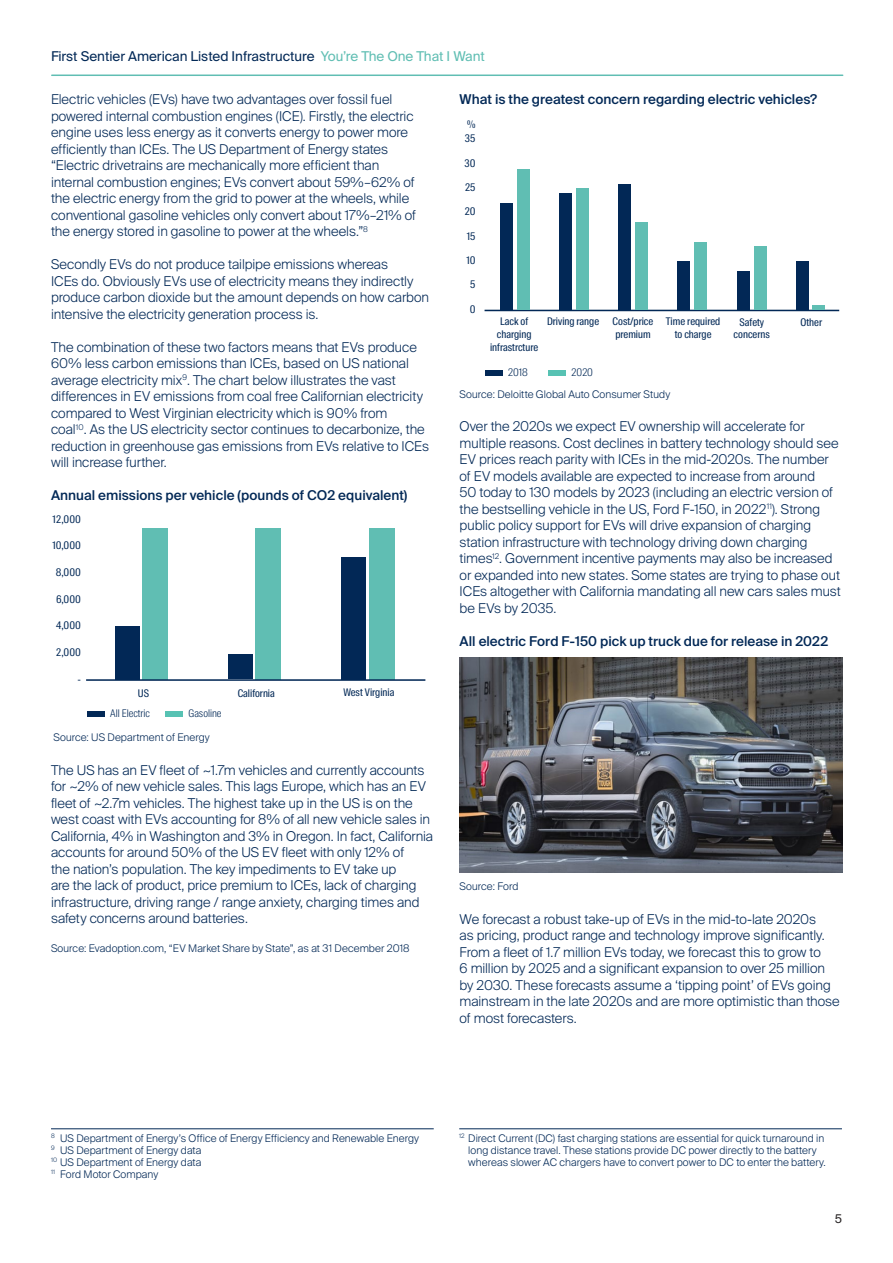
<style>
.page{position:relative;width:893px;height:1263px;background:#fff}
.page>*{position:absolute;margin:0;border:0;box-sizing:border-box;transform-origin:0 0}
.t1{font:300 13.5px/16.5px "Suisse Intl";color:#022856}
.t2{font:500 13.5px "Suisse Intl";color:#022856}
.t3{font:13.5px "Suisse Intl";letter-spacing:-.005em;color:#022856}
.t4{font:12px "Suisse Intl";color:#231f20}
.t5{font:300 10.5px/12px "Suisse Intl";letter-spacing:.005em;color:#022856}
.t6{font:10.5px/12.6px "Suisse Intl Cond";color:#022856;text-align:center}
.t7{font:300 10.5px "Suisse Intl Cond";color:#022856}
.t8{font:300 10.5px "Suisse Intl Cond";color:#022856;scale:1.04 1}
.s1{color:#60beb3}
</style>
<div class="page">
<hr style="left:52px;top:75px;width:791px;height:1px;background:#60beb3">
<div style="left:115px;top:626px;width:24px;height:53px;background:#022856"></div>
<div style="left:228px;top:654px;width:24px;height:25px;background:#022856"></div>
<div style="left:341px;top:557px;width:25px;height:122px;background:#022856"></div>
<div style="left:142px;top:528px;width:26px;height:151px;background:#60beb3"></div>
<div style="left:255px;top:528px;width:26px;height:151px;background:#60beb3"></div>
<div style="left:369px;top:528px;width:26px;height:151px;background:#60beb3"></div>
<div style="left:87px;top:711px;width:18px;height:5px;background:#022856"></div>
<div style="left:166px;top:711px;width:17px;height:5px;background:#57c2b3"></div>
<hr style="left:86px;top:679px;width:339px;height:2px;background:#022856">
<div style="left:485px;top:371px;width:17px;height:5px;background:#022856"></div>
<div style="left:548px;top:371px;width:18px;height:5px;background:#57c2b3"></div>
<hr style="left:485px;top:310px;width:354px;height:1px;background:#022856">
<div style="left:500px;top:204px;width:13px;height:106px;background:#022856"></div>
<div style="left:517px;top:169px;width:12px;height:141px;background:#60beb3"></div>
<div style="left:576px;top:188px;width:13px;height:122px;background:#60beb3"></div>
<div style="left:635px;top:222px;width:13px;height:88px;background:#60beb3"></div>
<div style="left:694px;top:242px;width:13px;height:68px;background:#60beb3"></div>
<div style="left:754px;top:246px;width:12px;height:64px;background:#60beb3"></div>
<div style="left:812px;top:305px;width:13px;height:5px;background:#60beb3"></div>
<div style="left:559px;top:193px;width:12px;height:117px;background:#022856"></div>
<div style="left:619px;top:184px;width:12px;height:126px;background:#022856"></div>
<div style="left:677px;top:262px;width:13px;height:48px;background:#022856"></div>
<div style="left:737px;top:271px;width:12px;height:39px;background:#022856"></div>
<div style="left:796px;top:261px;width:13px;height:49px;background:#022856"></div>
<img style="left:460px;top:657px;width:383px;height:216px">
<hr style="left:51px;top:1128px;width:383px;height:1px;background:#022856">
<hr style="left:459px;top:1128px;width:383px;height:1px;background:#022856">
<p class="t3" style="left:51px;top:49px;width:435px">First Sentier American Listed Infrastructure <span class="s1">You’re The One That I Want</span></p>
<p class="t1" style="left:51px;top:91px;width:366px">Electric vehicles (EVs) have two advantages over fossil fuel powered internal combustion engines (ICE). Firstly, the electric engine uses less energy as it converts energy to power more efficiently than ICEs. The US Department of Energy states “Electric drivetrains are mechanically more efficient than internal combustion engines; EVs convert about 59%–62% of the electric energy from the grid to power at the wheels, while conventional gasoline vehicles only convert about 17%–21% of the energy stored in gasoline to power at the wheels.”<sup>8</sup></p>
<p class="t1" style="left:51px;top:256px;width:380px">Secondly EVs do not produce tailpipe emissions whereas<br>ICEs do. Obviously EVs use of electricity means they indirectly produce carbon dioxide but the amount depends on how carbon intensive the electricity generation process is.</p>
<p class="t1" style="left:51px;top:339px;width:380px">The combination of these two factors means that EVs produce 60% less carbon emissions than ICEs, based on US national average electricity mix<sup>9</sup>. The chart below illustrates the vast differences in EV emissions from coal free Californian electricity compared to West Virginian electricity which is 90% from<br>coal<sup>10</sup>. As the US electricity sector continues to decarbonize, the reduction in greenhouse gas emissions from EVs relative to ICEs will increase further.</p>
<p class="t2" style="left:51px;top:488px;width:358px">Annual emissions per vehicle (pounds of CO2 equivalent)</p>
<p class="t6" style="left:53px;top:513px;width:30px">12,000</p>
<p class="t6" style="left:53px;top:539px;width:30px">10,000</p>
<p class="t6" style="left:56px;top:566px;width:27px">8,000</p>
<p class="t6" style="left:56px;top:593px;width:26px">6,000</p>
<p class="t6" style="left:56px;top:619px;width:26px">4,000</p>
<p class="t6" style="left:56px;top:646px;width:26px">2,000</p>
<p class="t6" style="left:77px;top:673px;width:5px">-</p>
<p class="t6" style="left:138px;top:686px;width:13px">US</p>
<p class="t6" style="left:238px;top:687px;width:39px">California</p>
<p class="t6" style="left:343px;top:686px;width:53px">West Virginia</p>
<p class="t7" style="left:110px;top:707px;width:41px">All Electric</p>
<p class="t7" style="left:189px;top:707px;width:35px">Gasoline</p>
<p class="t5" style="left:53px;top:732px;width:158px">Source: US Department of Energy</p>
<p class="t1" style="left:51px;top:762px;width:384px">The US has an EV fleet of ~1.7m vehicles and currently accounts for ~2% of new vehicle sales. This lags Europe, which has an EV fleet of ~2.7m vehicles. The highest take up in the US is on the west coast with EVs accounting for 8% of all new vehicle sales in California, 4% in Washington and 3% in Oregon. In fact, California accounts for around 50% of the US EV fleet with only 12% of<br>the nation’s population. The key impediments to EV take up<br>are the lack of product, price premium to ICEs, lack of charging infrastructure, driving range / range anxiety, charging times and safety concerns around batteries.</p>
<p class="t5" style="left:51px;top:942px;width:360px">Source: Evadoption.com, “EV Market Share by State”, as at 31 December 2018</p>
<p class="t2" style="left:460px;top:91px;width:359px">What is the greatest concern regarding electric vehicles?</p>
<p class="t6" style="left:467px;top:118px;width:10px">%</p>
<p class="t6" style="left:464px;top:157px;width:13px">30</p>
<p class="t6" style="left:465px;top:181px;width:12px">25</p>
<p class="t6" style="left:465px;top:205px;width:12px">20</p>
<p class="t6" style="left:467px;top:230px;width:10px">15</p>
<p class="t6" style="left:466px;top:254px;width:11px">10</p>
<p class="t6" style="left:470px;top:278px;width:7px">5</p>
<p class="t6" style="left:470px;top:303px;width:7px">0</p>
<p class="t6" style="left:465px;top:132px;width:12px">35</p>
<p class="t6" style="left:490px;top:315px;width:50px">Lack of charging infrastrcture</p>
<p class="t6" style="left:547px;top:315px;width:53px">Driving range</p>
<p class="t6" style="left:613px;top:315px;width:42px;text-align:left">Cost/price premium</p>
<p class="t6" style="left:666px;top:315px;width:56px">Time required to charge</p>
<p class="t6" style="left:734px;top:316px;width:38px">Safety concerns</p>
<p class="t6" style="left:800px;top:316px;width:23px">Other</p>
<p class="t5" style="left:460px;top:389px;width:212px">Source: Deloitte Global Auto Consumer Study</p>
<p class="t1" style="left:460px;top:418px;width:383px">Over the 2020s we expect EV ownership will accelerate for multiple reasons. Cost declines in battery technology should see EV prices reach parity with ICEs in the mid-2020s. The number of EV models available are expected to increase from around<br>50 today to 130 models by 2023 (including an electric version of the bestselling vehicle in the US, Ford F-150, in 2022<sup>11</sup>). Strong public policy support for EVs will drive expansion of charging station infrastructure with technology driving down charging times<sup>12</sup>. Government incentive payments may also be increased or expanded into new states. Some states are trying to phase out ICEs altogether with California mandating all new cars sales must be EVs by 2035.</p>
<p class="t2" style="left:460px;top:633px;width:370px">All electric Ford F-150 pick up truck due for release in 2022</p>
<p class="t8" style="left:508px;top:367px;width:20px">2018</p>
<p class="t8" style="left:572px;top:367px;width:22px">2020</p>
<p class="t5" style="left:460px;top:881px;width:60px">Source: Ford</p>
<p class="t1" style="left:460px;top:911px;width:382px">We forecast a robust take-up of EVs in the mid-to-late 2020s<br>as pricing, product range and technology improve significantly.<br>From a fleet of 1.7 million EVs today, we forecast this to grow to<br>6 million by 2025 and a significant expansion to over 25 million by 2030. These forecasts assume a ‘tipping point’ of EVs going mainstream in the late 2020s and are more optimistic than those of most forecasters.</p>
<p class="t5" style="left:51px;top:1132px;width:370px"><sup>8</sup> US Department of Energy’s Office of Energy Efficiency and Renewable Energy <sup>9</sup> US Department of Energy data<br><sup>10</sup> US Department of Energy data<br><sup>11</sup> Ford Motor Company</p>
<p class="t5" style="left:468px;top:1132px;width:359px;text-indent:-9px"><sup>12</sup> Direct Current (DC) fast charging stations are essential for quick turnaround in long distance travel. These stations provide DC power directly to the battery whereas slower AC chargers have to convert power to DC to enter the battery.</p>
<p class="t4" style="left:835px;top:1211px;width:9px">5</p>
</div>
